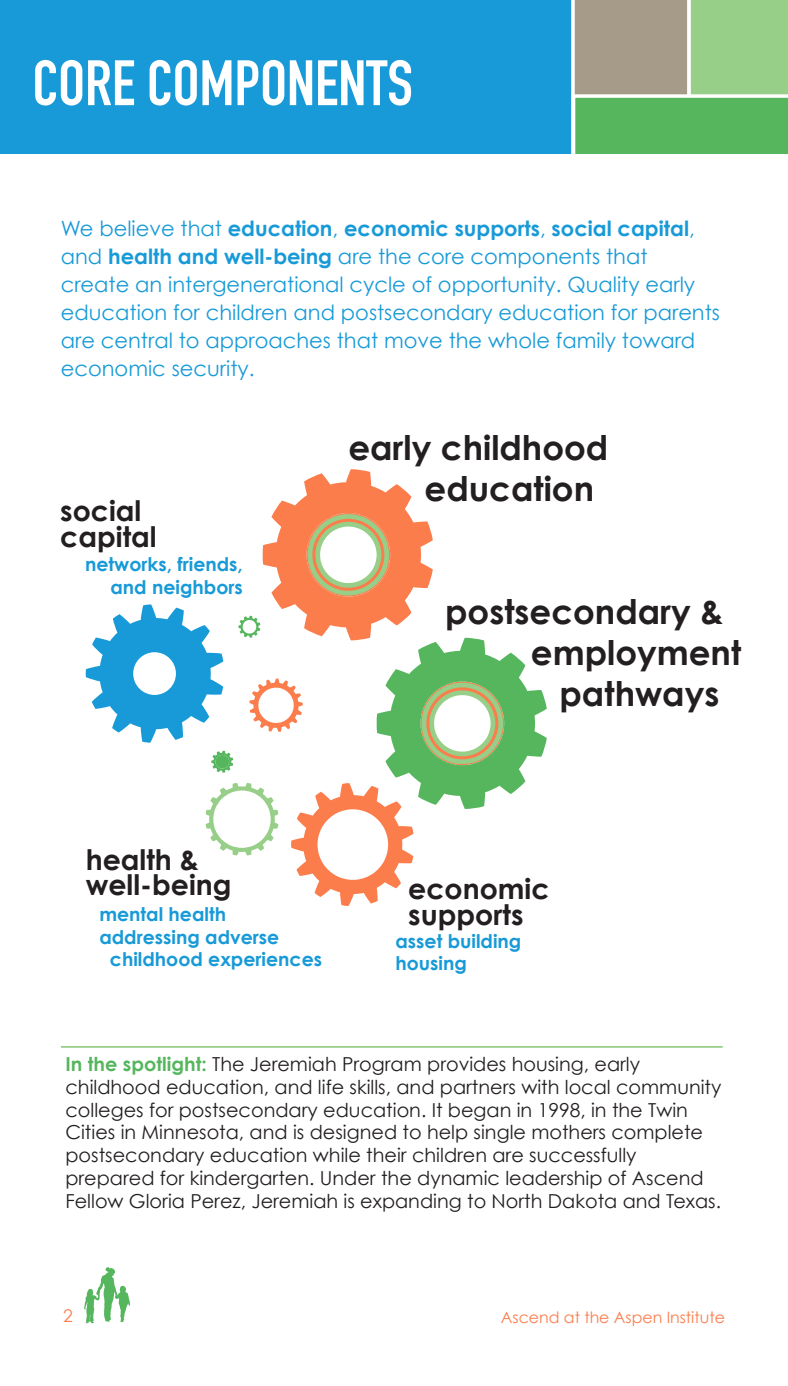
<style>
.page{position:relative;width:788px;height:1386px;background:#fff}
.page>*{position:absolute;margin:0;border:0;box-sizing:border-box;transform-origin:0 0}
.t1{font:63px "DIN Engschrift Std";color:#fff}
.t2{font:700 33.95px/40.8px "Century Gothic";color:#231f20}
.t3{font:700 28.35px/25.2px "Century Gothic";color:#231f20}
.intro_copy_-_12_16_b{font:21px/28px "Century Gothic";color:#179ad7}
.body_copy_-_11_13_bl{font:19.25px/22.8px "Century Gothic";color:#231f20}
.t4{font:700 18.9px/22.8px "Century Gothic";color:#179ad7}
.intro_copy_-_10_15_b{font:17.5px "Century Gothic";color:#fb7d4c}
.t5{font:15.75px "Century Gothic";color:#fb7d4c}
.s1{font-weight:700}
.s2{font-weight:700;color:#56b65e}
</style>
<div class="page">
<hr style="left:61px;top:1046px;width:661px;height:2px;background:#97ce88">
<div style="left:0;top:0;width:570px;height:154px;background:#179ad7"></div>
<svg style="left:570px;top:0;width:218px;height:154px;background:#88b77f"></svg>
<svg style="left:84px;top:1267px;width:46px;height:56px"></svg>
<svg style="left:86px;top:469px;width:460px;height:437px"></svg>
<p class="t1" style="left:33px;top:46px;width:382px">CORE COMPONENTS</p>
<p class="intro_copy_-_12_16_b" style="left:61px;top:214px;width:660px">We believe that <span class="s1">education</span>, <span class="s1">economic supports</span>, <span class="s1">social capital</span>, and <span class="s1">health and well-being</span> are the core components that create an intergenerational cycle of opportunity. Quality early education for children and postsecondary education for parents are central to approaches that move the whole family toward economic security.</p>
<h3 class="t3" style="left:60px;top:498px;width:98px">social capital</h3>
<p class="t4" style="left:85px;top:552px;width:159px;text-align:right">networks, friends, and neighbors</p>
<h2 class="t2" style="left:424px;top:426px;width:185px;text-indent:-76px">early childhood education</h2>
<h2 class="t2" style="left:445px;top:591px;width:280px">postsecondary &amp;</h2>
<h2 class="t2" style="left:531px;top:632px;width:212px">employment</h2>
<h2 class="t2" style="left:559px;top:672px;width:161px">pathways</h2>
<h3 class="t3" style="left:86px;top:847px;width:147px">health &amp; well-being</h3>
<p class="t4" style="left:99px;top:902px;width:128px">mental health</p>
<p class="t4" style="left:99px;top:925px;width:181px">addressing adverse</p>
<p class="t4" style="left:110px;top:948px;width:214px">childhood experiences</p>
<h3 class="t3" style="left:408px;top:876px;width:143px">economic supports</h3>
<p class="t4" style="left:395px;top:929px;width:127px">asset building housing</p>
<p class="body_copy_-_11_13_bl" style="left:65px;top:1052px;width:657px"><span class="s2">In the spotlight:</span> The Jeremiah Program provides housing, early childhood education, and life skills, and partners with local community colleges for postsecondary education. It began in 1998, in the Twin Cities in Minnesota, and is designed to help single mothers complete postsecondary education while their children are successfully prepared for kindergarten. Under the dynamic leadership of Ascend Fellow Gloria Perez, Jeremiah is expanding to North Dakota and Texas.</p>
<p class="intro_copy_-_10_15_b" style="left:63px;top:1305px;width:11px">2</p>
<p class="t5" style="left:501px;top:1308px;width:225px">Ascend at the Aspen Institute</p>
</div>
